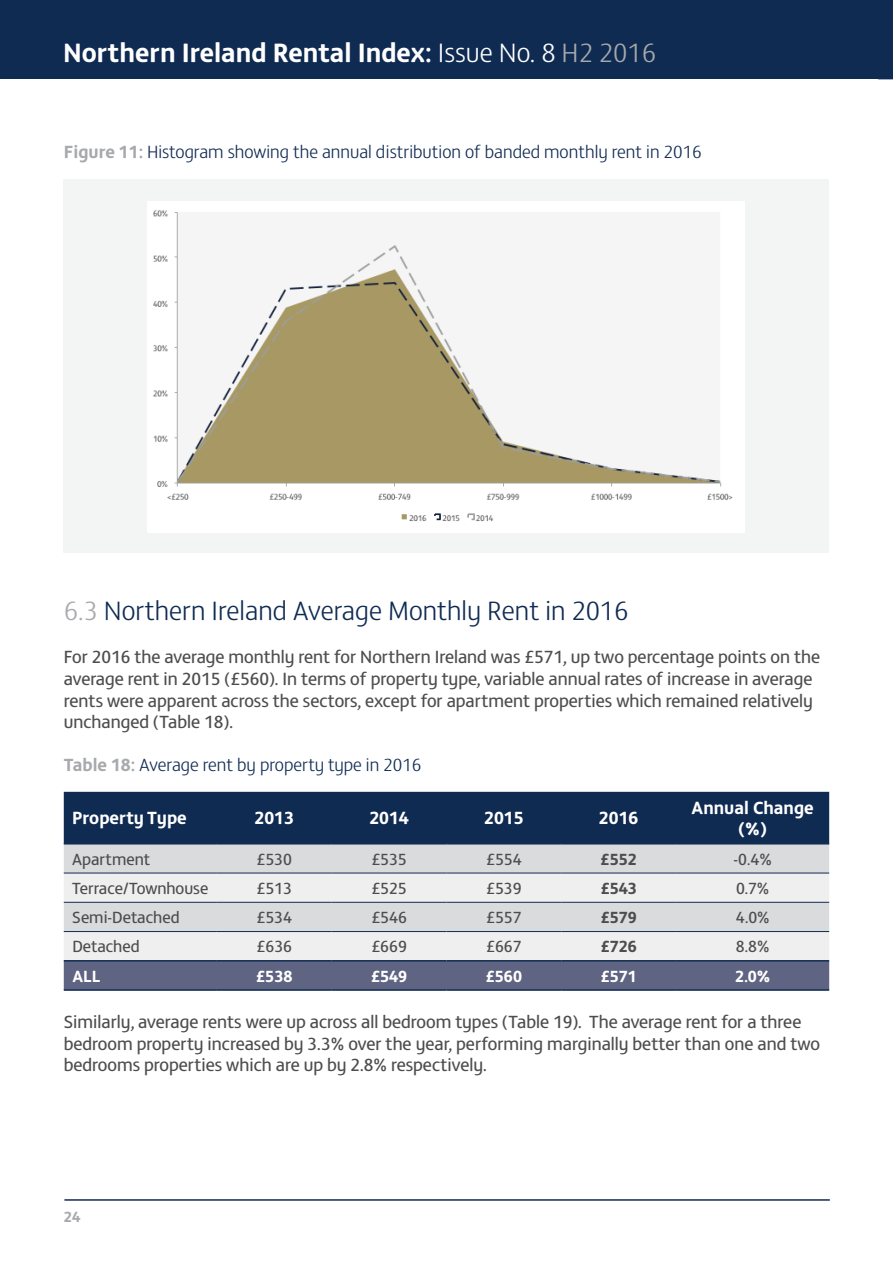
<style>
.page{position:relative;width:893px;height:1263px;background:#fff}
.page>*{position:absolute;margin:0;border:0;box-sizing:border-box;transform-origin:0 0}
.t1{font:700 27px "FS Matthew";color:#fff}
.t2{font:300 27px "FS Matthew";color:#102b52}
.t3{font:18px/21.6px "FS Matthew";color:#4d4d4f}
.t4{font:300 18px "FS Matthew";color:#102b52}
.t5{font:700 18px/21.6px "FS Matthew";color:#fff;text-align:center}
.t6{font:16.5px "FS Matthew";color:#4d4d4f}
.t7{font:700 16.5px "FS Matthew";color:#fff}
.t8{font:700 16.5px "FS Matthew";color:#4d4d4f}
.t9{font:700 15px "FS Matthew";color:#a7a9ac}
.s1{font-weight:300}
.s2{font-weight:300;color:#a7a9ac}
.s3{font-weight:700;color:#a7a9ac}
.s4{color:#a7a9ac}
</style>
<div class="page">
<div style="left:0;top:0;width:893px;height:79px;background:#102b52"></div>
<hr style="left:64px;top:1199px;width:766px;height:2px;background:#102b52">
<div style="left:64px;top:179px;width:765px;height:374px;background:#f3f4f4"></div>
<div style="left:64px;top:792px;width:765px;height:51px;background:#102b52"></div>
<div style="left:64px;top:844px;width:765px;height:29px;background:#dadbdc"></div>
<svg style="left:64px;top:874px;width:765px;height:86px;fill:#efeff0"></svg>
<div style="left:64px;top:961px;width:765px;height:28px;background:#5f6482"></div>
<hr style="left:64px;top:843px;width:153px;height:1px;background:#102b52">
<hr style="left:217px;top:843px;width:115px;height:1px;background:#102b52">
<hr style="left:332px;top:843px;width:114px;height:1px;background:#102b52">
<hr style="left:446px;top:843px;width:115px;height:1px;background:#102b52">
<hr style="left:561px;top:843px;width:115px;height:1px;background:#102b52">
<hr style="left:676px;top:843px;width:153px;height:1px;background:#102b52">
<hr style="left:64px;top:960px;width:153px;height:1px;background:#102b52">
<hr style="left:217px;top:960px;width:115px;height:1px;background:#102b52">
<hr style="left:332px;top:960px;width:114px;height:1px;background:#102b52">
<hr style="left:446px;top:960px;width:115px;height:1px;background:#102b52">
<hr style="left:561px;top:960px;width:115px;height:1px;background:#102b52">
<hr style="left:676px;top:960px;width:153px;height:1px;background:#102b52">
<hr style="left:64px;top:989px;width:153px;height:2px;background:#102b52">
<hr style="left:217px;top:989px;width:115px;height:2px;background:#102b52">
<hr style="left:332px;top:989px;width:114px;height:2px;background:#102b52">
<hr style="left:446px;top:989px;width:115px;height:2px;background:#102b52">
<hr style="left:561px;top:989px;width:115px;height:2px;background:#102b52">
<hr style="left:676px;top:989px;width:153px;height:2px;background:#102b52">
<hr style="left:64px;top:873px;width:153px;height:1px;background:#102b52">
<hr style="left:217px;top:873px;width:115px;height:1px;background:#102b52">
<hr style="left:332px;top:873px;width:114px;height:1px;background:#102b52">
<hr style="left:446px;top:873px;width:115px;height:1px;background:#102b52">
<hr style="left:561px;top:873px;width:115px;height:1px;background:#102b52">
<hr style="left:676px;top:873px;width:153px;height:1px;background:#102b52">
<hr style="left:64px;top:902px;width:153px;height:1px;background:#102b52">
<hr style="left:217px;top:902px;width:115px;height:1px;background:#102b52">
<hr style="left:332px;top:902px;width:114px;height:1px;background:#102b52">
<hr style="left:446px;top:902px;width:115px;height:1px;background:#102b52">
<hr style="left:561px;top:902px;width:115px;height:1px;background:#102b52">
<hr style="left:676px;top:902px;width:153px;height:1px;background:#102b52">
<hr style="left:64px;top:931px;width:153px;height:1px;background:#102b52">
<hr style="left:217px;top:931px;width:115px;height:1px;background:#102b52">
<hr style="left:332px;top:931px;width:114px;height:1px;background:#102b52">
<hr style="left:446px;top:931px;width:115px;height:1px;background:#102b52">
<hr style="left:561px;top:931px;width:115px;height:1px;background:#102b52">
<hr style="left:676px;top:931px;width:153px;height:1px;background:#102b52">
<img style="left:147px;top:202px;width:597px;height:331px">
<h1 class="t1" style="left:63px;top:31px;width:595px">Northern Ireland Rental Index: <span class="s1">Issue No. 8</span> <span class="s2">H2 2016</span></h1>
<p class="t4" style="left:64px;top:139px;width:639px"><span class="s3">Figure 11:</span> Histogram showing the annual distribution of banded monthly rent in 2016</p>
<h1 class="t2" style="left:64px;top:591px;width:566px"><span class="s4">6.3</span> Northern Ireland Average Monthly Rent in 2016</h1>
<p class="t3" style="left:64px;top:645px;width:758px">For 2016 the average monthly rent for Northern Ireland was £571, up two percentage points on the average rent in 2015 (£560). In terms of property type, variable annual rates of increase in average rents were apparent across the sectors, except for apartment properties which remained relatively unchanged (Table 18).</p>
<p class="t4" style="left:64px;top:752px;width:359px"><span class="s3">Table 18:</span> Average rent by property type in 2016</p>
<p class="t5" style="left:72px;top:806px;width:116px">Property Type</p>
<p class="t5" style="left:255px;top:806px;width:41px">2013</p>
<p class="t5" style="left:369px;top:806px;width:41px">2014</p>
<p class="t5" style="left:484px;top:806px;width:41px">2015</p>
<p class="t5" style="left:599px;top:806px;width:41px">2016</p>
<p class="t5" style="left:692px;top:795px;width:124px">Annual Change (%)</p>
<p class="t6" style="left:72px;top:847px;width:79px">Apartment</p>
<p class="t6" style="left:257px;top:847px;width:37px">£530</p>
<p class="t6" style="left:371px;top:847px;width:37px">£535</p>
<p class="t6" style="left:486px;top:847px;width:37px">£554</p>
<p class="t8" style="left:601px;top:845px;width:38px">£552</p>
<p class="t6" style="left:734px;top:847px;width:40px">-0.4%</p>
<p class="t6" style="left:72px;top:876px;width:138px">Terrace/Townhouse</p>
<p class="t6" style="left:257px;top:876px;width:37px">£513</p>
<p class="t6" style="left:371px;top:876px;width:37px">£525</p>
<p class="t6" style="left:486px;top:876px;width:37px">£539</p>
<p class="t8" style="left:601px;top:875px;width:38px">£543</p>
<p class="t6" style="left:736px;top:876px;width:35px">0.7%</p>
<p class="t6" style="left:72px;top:905px;width:109px">Semi-Detached</p>
<p class="t6" style="left:257px;top:905px;width:37px">£534</p>
<p class="t6" style="left:371px;top:905px;width:37px">£546</p>
<p class="t6" style="left:486px;top:905px;width:37px">£557</p>
<p class="t8" style="left:601px;top:904px;width:38px">£579</p>
<p class="t6" style="left:736px;top:905px;width:36px">4.0%</p>
<p class="t6" style="left:72px;top:934px;width:69px">Detached</p>
<p class="t6" style="left:257px;top:934px;width:37px">£636</p>
<p class="t6" style="left:371px;top:934px;width:37px">£669</p>
<p class="t6" style="left:486px;top:934px;width:37px">£667</p>
<p class="t8" style="left:601px;top:933px;width:38px">£726</p>
<p class="t6" style="left:736px;top:934px;width:35px">8.8%</p>
<p class="t7" style="left:72px;top:963px;width:30px">ALL</p>
<p class="t7" style="left:256px;top:963px;width:38px">£538</p>
<p class="t7" style="left:371px;top:963px;width:38px">£549</p>
<p class="t7" style="left:486px;top:963px;width:38px">£560</p>
<p class="t7" style="left:601px;top:963px;width:38px">£571</p>
<p class="t7" style="left:735px;top:963px;width:37px">2.0%</p>
<p class="t3" style="left:64px;top:1010px;width:758px">Similarly, average rents were up across all bedroom types (Table 19). The average rent for a three bedroom property increased by 3.3% over the year, performing marginally better than one and two bedrooms properties which are up by 2.8% respectively.</p>
<p class="t9" style="left:64px;top:1204px;width:18px">24</p>
</div>
